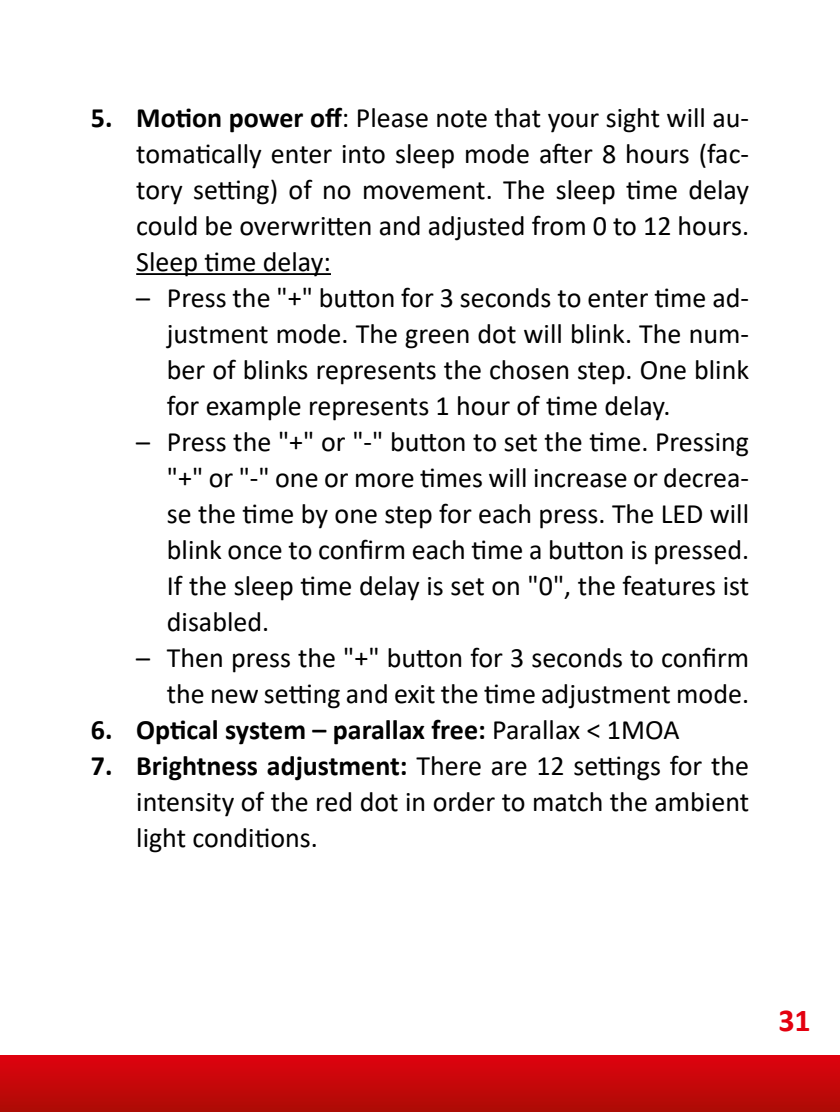
<style>
.page{position:relative;width:840px;height:1112px;background:#fff}
.page>*{position:absolute;margin:0;border:0;box-sizing:border-box;transform-origin:0 0}
.t1{font:700 32px "Calibri";color:#e3000f}
.t2{font:28px/36px "Calibri";color:#000;text-align:justify}
.t3{font:700 28px "Calibri";color:#000}
.s1{font-weight:700}
.s2{font-weight:400}
</style>
<div class="page">
<hr style="left:136px;top:273px;width:195px;height:2px;background:#000">
<div style="left:0;top:1054px;width:839px;height:57px;background:linear-gradient(to bottom,#e1020f,#ad0c05)"></div>
<p class="t2" style="left:136px;top:99px;width:614px;text-indent:-45px"><span class="s1">5. Motion power off</span>: Please note that your sight will au&shy;tomatically enter into sleep mode after 8 hours (fac&shy;tory setting) of no movement. The sleep time delay could be overwritten and adjusted from 0 to 12 hours.<br>Sleep time delay:</p>
<p class="t2" style="left:167px;top:279px;width:583px;text-indent:-31px">– Press the "+" button for 3 seconds to enter time ad&shy;justment mode. The green dot will blink. The num&shy;ber of blinks represents the chosen step. One blink for example represents 1 hour of time delay.</p>
<p class="t2" style="left:167px;top:423px;width:583px;text-indent:-31px">– Press the "+" or "-" button to set the time. Pressing "+" or "-" one or more times will increase or decrea&shy;se the time by one step for each press. The LED will blink once to confirm each time a button is pressed.<br>If the sleep time delay is set on "0", the features ist disabled.</p>
<p class="t2" style="left:136px;top:639px;width:614px;text-align:right">– Then press the "+" button for 3 seconds to confirm the new setting and exit the time adjustment mode.</p>
<p class="t3" style="left:91px;top:710px;width:590px">6. Optical system – parallax free: <span class="s2">Parallax &lt; 1MOA</span></p>
<p class="t2" style="left:136px;top:747px;width:614px;text-indent:-45px"><span class="s1">7. Brightness adjustment:</span> There are 12 settings for the intensity of the red dot in order to match the ambient light conditions.</p>
<p class="t1" style="left:777px;top:997px;width:34px">31</p>
</div>
